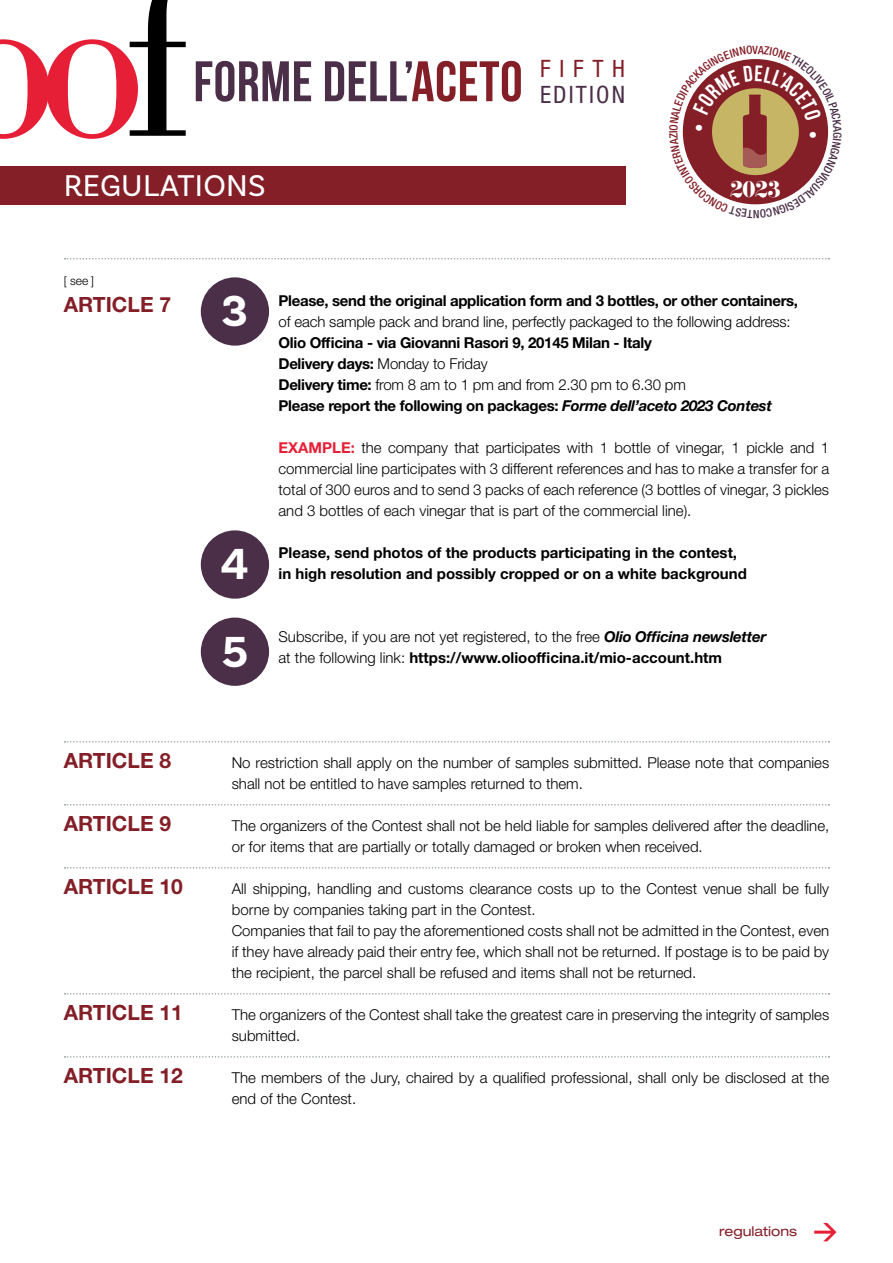
<style>
.page{position:relative;width:893px;height:1263px;background:#fff}
.page>*{position:absolute;margin:0;border:0;box-sizing:border-box;transform-origin:0 0}
.t1{font:700 57px "Bebas Neue";letter-spacing:.01em;color:#4b2f49}
.t2{font:700 45.6px "Basic Sans";color:#fff}
.t3{font:31.5px "Basic Sans";letter-spacing:.01em;color:#fff}
.t4{font:condensed 24px "Helvetica Neue LT Std";letter-spacing:.09em;color:#4b2f49}
.t5{font:condensed 24px "Helvetica Neue LT Std";letter-spacing:.365em;color:#841f28}
.t6{font:700 24px "DIN";color:#e61f36}
.t7{font:700 21px "Helvetica Neue LT Std";color:#841f28}
.t8{font:19.8px "Eloquent JF";color:#fff}
.t9{font:300 15px/21px "Helvetica Neue LT Std";color:#000}
.t10{font:700 15px/21px "Helvetica Neue LT Std";letter-spacing:-.02em;color:#000}
.t11{font:700 15px/21px "Helvetica Neue LT Std";color:#000}
.t12{font:expanded 13.5px "Helvetica Neue LT Std";color:#841f28}
.t13{font:300 12px "Helvetica Neue LT Std";color:#000}
.s1{color:#841f28}
.s2{font-weight:300}
.s3{font-style:italic}
.s4{font-weight:700;color:#e61f36}
.s5{font-weight:700;font-style:italic}
.s6{font-weight:700}
</style>
<div class="page">
<svg style="left:65px;top:258px;width:764px;height:1px"></svg>
<div style="left:0;top:167px;width:625px;height:38px;background:#841f28"></div>
<svg style="left:0;top:0;width:186px;height:139px"></svg>
<div style="left:201px;top:277px;width:68px;height:69px;background:#4b2f49;border-radius:50%"></div>
<div style="left:201px;top:530px;width:68px;height:69px;background:#4b2f49;border-radius:50%"></div>
<div style="left:201px;top:617px;width:68px;height:69px;background:#4b2f49;border-radius:50%"></div>
<svg style="left:65px;top:741px;width:764px;height:1px"></svg>
<svg style="left:65px;top:804px;width:764px;height:1px"></svg>
<svg style="left:65px;top:867px;width:764px;height:1px"></svg>
<svg style="left:65px;top:993px;width:764px;height:1px"></svg>
<svg style="left:65px;top:1056px;width:764px;height:1px"></svg>
<svg style="left:682px;top:59px;width:147px;height:146px"></svg>
<h1 class="t1" style="left:193px;top:50px;width:331px">FORME DELL’<span class="s1">ACETO</span></h1>
<h3 class="t5" style="left:540px;top:55px;width:87px">FIFTH</h3>
<h3 class="t4" style="left:540px;top:80px;width:87px">EDITION</h3>
<h3 class="t3" style="left:64px;top:166px;width:204px">REGULATIONS</h3>
<p class="t13" style="left:64px;top:273px;width:32px">[ see ]</p>
<h3 class="t8" style="left:730px;top:176px;width:52px">2023</h3>
<h3 class="t7" style="left:64px;top:292px;width:109px">ARTICLE 7</h3>
<h3 class="t7" style="left:64px;top:748px;width:109px">ARTICLE 8</h3>
<h3 class="t7" style="left:64px;top:811px;width:109px">ARTICLE 9</h3>
<h3 class="t7" style="left:64px;top:874px;width:121px">ARTICLE 10</h3>
<h3 class="t7" style="left:64px;top:1000px;width:121px">ARTICLE 11</h3>
<h3 class="t7" style="left:64px;top:1063px;width:121px">ARTICLE 12</h3>
<h2 class="t2" style="left:222px;top:284px;width:28px">3</h2>
<h2 class="t2" style="left:221px;top:537px;width:29px">4</h2>
<h2 class="t2" style="left:222px;top:624px;width:28px">5</h2>
<p class="t10" style="left:279px;top:290px;width:521px">Please, send the original application form and 3 bottles, or other containers,</p>
<p class="t9" style="left:279px;top:311px;width:514px">of each sample pack and brand line, perfectly packaged to the following address:</p>
<p class="t10" style="left:279px;top:332px;width:495px">Olio Officina - via Giovanni Rasori 9, 20145 Milan - Italy<br>Delivery days: <span class="s2">Monday to Friday<br></span>Delivery time: <span class="s2">from 8 am to 1 pm and from 2.30 pm to 6.30 pm<br></span>Please report the following on packages: <span class="s3">Forme dell’aceto 2023 Contest</span></p>
<p class="t9" style="left:279px;top:437px;width:552px;text-align:justify"><span class="s4">EXAMPLE:</span> the company that participates with 1 bottle of vinegar, 1 pickle and 1 commercial line participates with 3 different references and has to make a transfer for a total of 300 euros and to send 3 packs of each reference (3 bottles of vinegar, 3 pickles and 3 bottles of each vinegar that is part of the commercial line).</p>
<p class="t11" style="left:279px;top:542px;width:470px">Please, send photos of the products participating in the contest, in high resolution and possibly cropped or on a white background</p>
<p class="t9" style="left:279px;top:626px;width:489px">Subscribe, if you are not yet registered, to the free <span class="s5">Olio Officina newsletter </span>at the following link: <span class="s6">https://www.olioofficina.it/mio-account.htm</span></p>
<p class="t9" style="left:232px;top:752px;width:599px">No restriction shall apply on the number of samples submitted. Please note that companies shall not be entitled to have samples returned to them.</p>
<p class="t9" style="left:232px;top:815px;width:599px">The organizers of the Contest shall not be held liable for samples delivered after the deadline, or for items that are partially or totally damaged or broken when received.</p>
<p class="t9" style="left:232px;top:878px;width:599px">All shipping, handling and customs clearance costs up to the Contest venue shall be fully borne by companies taking part in the Contest.<br>Companies that fail to pay the aforementioned costs shall not be admitted in the Contest, even if they have already paid their entry fee, which shall not be returned. If postage is to be paid by the recipient, the parcel shall be refused and items shall not be returned.</p>
<p class="t9" style="left:232px;top:1004px;width:599px">The organizers of the Contest shall take the greatest care in preserving the integrity of samples submitted.</p>
<p class="t9" style="left:232px;top:1067px;width:599px">The members of the Jury, chaired by a qualified professional, shall only be disclosed at the end of the Contest.</p>
<p class="t12" style="left:719px;top:1223px;width:80px">regulations</p>
<h3 class="t6" style="left:813px;top:1214px;width:26px">&gt;</h3>
</div>
